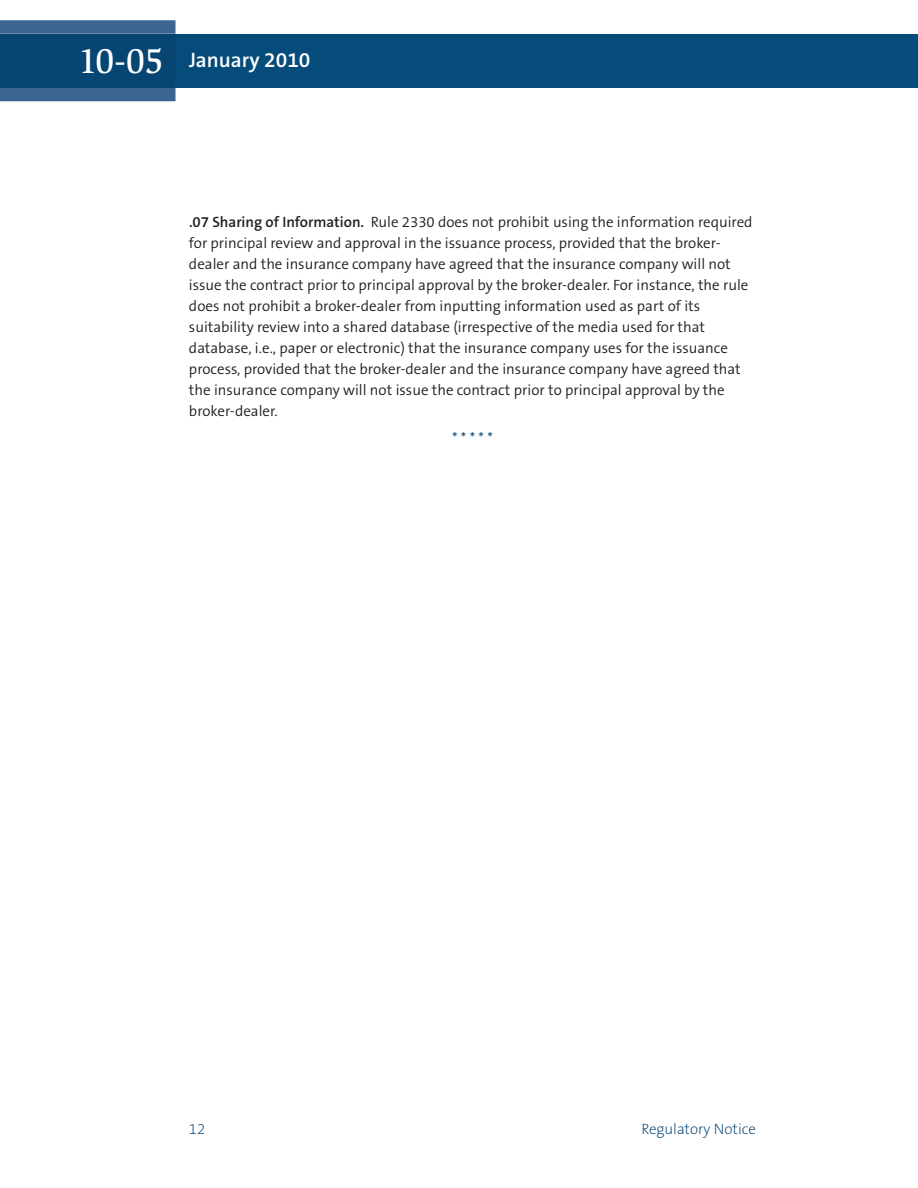
<style>
.page{position:relative;width:918px;height:1188px;background:#fff}
.page>*{position:absolute;margin:0;border:0;box-sizing:border-box;transform-origin:0 0}
.t1{font:500 36px "Slimbach LT";color:#fff}
.t2{font:600 21px "The Sans B6";color:#fff}
.t3{font:300 15px/21px "The Sans B4";color:#231f20}
.t4{font:200 15px "The Sans B2";color:#004270}
.t5{font:300 15px "The Sans B4";color:#004270}
.s1{font-family:"The Sans B6";font-weight:600}
</style>
<div class="page">
<div style="left:176px;top:34px;width:742px;height:54px;background:#064c7a"></div>
<svg style="left:0;top:20px;width:176px;height:81px;background:#406993"></svg>
<div style="left:0;top:34px;width:176px;height:54px;background:#074573"></div>
<h1 class="t1" style="left:78px;top:47px;width:87px">10-05</h1>
<h2 class="t2" style="left:189px;top:49px;width:123px">January 2010</h2>
<p class="t3" style="left:189px;top:212px;width:565px"><span class="s1">.07 Sharing of Information.</span> Rule 2330 does not prohibit using the information required for principal review and approval in the issuance process, provided that the broker&shy;dealer and the insurance company have agreed that the insurance company will not issue the contract prior to principal approval by the broker-dealer. For instance, the rule does not prohibit a broker-dealer from inputting information used as part of its suitability review into a shared database (irrespective of the media used for that database, i.e., paper or electronic) that the insurance company uses for the issuance process, provided that the broker-dealer and the insurance company have agreed that the insurance company will not issue the contract prior to principal approval by the broker-dealer.</p>
<p class="t5" style="left:452px;top:430px;width:42px">*****</p>
<p class="t4" style="left:189px;top:1121px;width:18px">12</p>
<p class="t4" style="left:641px;top:1121px;width:116px">Regulatory Notice</p>
</div>
